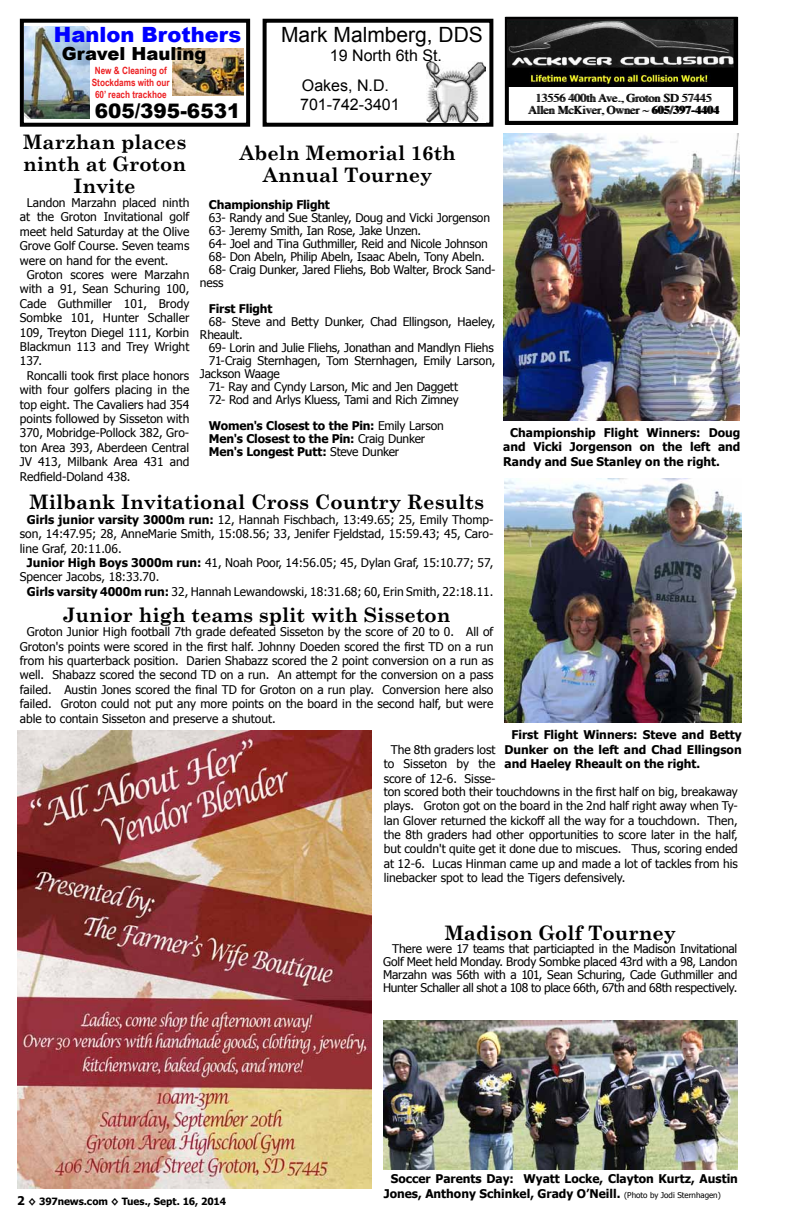
<style>
.page{position:relative;width:792px;height:1224px;background:#fff}
.page>*{position:absolute;margin:0;border:0;box-sizing:border-box;transform-origin:0 0}
.t1{font:21px "Arial";color:#000}
.t2{font:900 21px "Arial";color:#00f}
.t3{font:700 20px/22px "Century Schoolbook";color:#000;text-align:center}
.t4{font:900 20px "Arial";color:#000}
.t5{font:900 18px "Arial";color:#000}
.t6{font:16px/29.9px "Arial";color:#000}
.t7{font:12px/14.4px "Tahoma";color:#000;text-align:justify}
.t8{font:700 12px/14.4px "Tahoma";color:#000}
.t9{font:12px/12px "Times";color:#000;text-align:center}
.t10{font:700 10px/12px "Arial Narrow";color:#ed2124;text-align:center}
.t11{font:700 10px "Tahoma";letter-spacing:-.005em;color:#000}
.s1{font-weight:700}
.s2{font-weight:400}
.s3{font-size:12px}
.s4{font-weight:400;font-size:8px}
</style>
<div class="page">
<div style="left:20px;top:19px;width:230px;height:108px;border:4px solid #000"></div>
<img style="left:25px;top:26px;width:64px;height:93px">
<img style="left:173px;top:48px;width:71px;height:48px">
<div style="left:263px;top:19px;width:230px;height:108px;border:4px solid #000"></div>
<img style="left:426px;top:62px;width:60px;height:60px">
<div style="left:505px;top:17px;width:232px;height:108px;border:4px solid #000"></div>
<img style="left:507px;top:19px;width:227px;height:68px">
<img style="left:503px;top:134px;width:237px;height:287px">
<img style="left:504px;top:478px;width:238px;height:245px">
<img style="left:384px;top:1020px;width:354px;height:150px">
<img style="left:17px;top:730px;width:354px;height:458px">
<h1 class="t1" style="left:281px;top:21px;width:203px">Mark Malmberg, DDS</h1>
<h3 class="t6" style="left:302px;top:41px;width:141px;text-indent:28px">19 North 6th St.<br>Oakes, N.D.</h3>
<h3 class="t6" style="left:300px;top:90px;width:101px">701-742-3401</h3>
<p class="t9" style="left:528px;top:91px;width:192px">13556 400th Ave., Groton SD 57445<br>Allen McKiver, Owner ~ <span class="s1">605/397-4404</span></p>
<h2 class="t3" style="left:239px;top:141px;width:218px">Abeln Memorial 16th<br>Annual Tourney</h2>
<p class="t8" style="left:209px;top:197px;width:122px">Championship Flight</p>
<p class="t7" style="left:209px;top:210px;width:283px">63- Randy and Sue Stanley, Doug and Vicki Jorgenson</p>
<p class="t7" style="left:209px;top:223px;width:214px">63- Jeremy Smith, Ian Rose, Jake Unzen.</p>
<p class="t7" style="left:209px;top:236px;width:280px">64- Joel and Tina Guthmiller, Reid and Nicole Johnson</p>
<p class="t7" style="left:209px;top:249px;width:277px">68- Don Abeln, Philip Abeln, Isaac Abeln, Tony Abeln.</p>
<p class="t7" style="left:209px;top:262px;width:288px">68- Craig Dunker, Jared Fliehs, Bob Walter, Brock Sand-</p>
<p class="t7" style="left:200px;top:275px;width:25px">ness</p>
<p class="t8" style="left:209px;top:301px;width:65px">First Flight</p>
<p class="t7" style="left:200px;top:315px;width:297px;line-height:13px;text-indent:9px">68- Steve and Betty Dunker, Chad Ellingson, Haeley,<br>Rheault.</p>
<p class="t7" style="left:209px;top:340px;width:286px">69- Lorin and Julie Fliehs, Jonathan and Mandlyn Fliehs</p>
<p class="t7" style="left:209px;top:353px;width:288px">71-Craig Sternhagen, Tom Sternhagen, Emily Larson,</p>
<p class="t7" style="left:200px;top:366px;width:81px">Jackson Waage</p>
<p class="t7" style="left:209px;top:379px;width:251px">71- Ray and Cyndy Larson, Mic and Jen Daggett</p>
<p class="t7" style="left:209px;top:392px;width:251px">72- Rod and Arlys Kluess, Tami and Rich Zimney</p>
<p class="t8" style="left:209px;top:418px;width:236px;line-height:13px">Women's Closest to the Pin: <span class="s2">Emily Larson<br></span>Men's Closest to the Pin: <span class="s2">Craig Dunker<br></span>Men's Longest Putt: <span class="s2">Steve Dunker</span></p>
<p class="t8" style="left:503px;top:425px;width:239px;text-align:justify;text-indent:7px">Championship Flight Winners: Doug and Vicki Jorgenson on the left and Randy and Sue Stanley on the right.</p>
<h1 class="t2" style="left:54px;top:19px;width:189px">Hanlon Brothers</h1>
<h3 class="t5" style="left:62px;top:41px;width:146px">Gravel Hauling</h3>
<p class="t10" style="left:92px;top:64px;width:79px">New &amp; Cleaning of<br>Stockdams with our<br>60’ reach trackhoe</p>
<h2 class="t4" style="left:95px;top:96px;width:147px">605/395-6531</h2>
<h2 class="t3" style="left:23px;top:130px;width:165px">Marzhan places ninth at Groton<br>Invite</h2>
<p class="t7" style="left:27px;top:195px;width:164px">Landon Marzahn placed ninth</p>
<p class="t7" style="left:20px;top:209px;width:171px">at the Groton Invitational golf</p>
<p class="t7" style="left:20px;top:224px;width:171px">meet held Saturday at the Olive</p>
<p class="t7" style="left:20px;top:238px;width:171px">Grove Golf Course. Seven teams</p>
<p class="t7" style="left:20px;top:252px;width:150px">were on hand for the event.</p>
<p class="t7" style="left:27px;top:267px;width:164px">Groton scores were Marzahn</p>
<p class="t7" style="left:20px;top:281px;width:171px">with a 91, Sean Schuring 100,</p>
<p class="t7" style="left:20px;top:296px;width:171px">Cade Guthmiller 101, Brody</p>
<p class="t7" style="left:20px;top:310px;width:171px">Sombke 101, Hunter Schaller</p>
<p class="t7" style="left:20px;top:324px;width:171px">109, Treyton Diegel 111, Korbin</p>
<p class="t7" style="left:20px;top:339px;width:171px">Blackmun 113 and Trey Wright</p>
<p class="t7" style="left:20px;top:353px;width:24px">137.</p>
<p class="t7" style="left:27px;top:368px;width:164px">Roncalli took first place honors</p>
<p class="t7" style="left:20px;top:382px;width:171px">with four golfers placing in the</p>
<p class="t7" style="left:20px;top:396px;width:171px">top eight. The Cavaliers had 354</p>
<p class="t7" style="left:20px;top:411px;width:171px">points followed by Sisseton with</p>
<p class="t7" style="left:20px;top:425px;width:171px">370, Mobridge-Pollock 382, Gro-</p>
<p class="t7" style="left:20px;top:440px;width:171px">ton Area 393, Aberdeen Central</p>
<p class="t7" style="left:20px;top:454px;width:171px">JV 413, Milbank Area 431 and</p>
<p class="t7" style="left:20px;top:468px;width:112px">Redfield-Doland 438.</p>
<h2 class="t3" style="left:29px;top:491px;width:456px">Milbank Invitational Cross Country Results</h2>
<p class="t7" style="left:27px;top:512px;width:468px"><span class="s1">Girls junior varsity 3000m run:</span> 12, Hannah Fischbach, 13:49.65; 25, Emily Thomp-</p>
<p class="t7" style="left:20px;top:526px;width:475px">son, 14:47.95; 28, AnneMarie Smith, 15:08.56; 33, Jenifer Fjeldstad, 15:59.43; 45, Caro-</p>
<p class="t7" style="left:20px;top:541px;width:103px">line Graf, 20:11.06.</p>
<p class="t7" style="left:27px;top:555px;width:468px"><span class="s1">Junior High Boys 3000m run:</span> 41, Noah Poor, 14:56.05; 45, Dylan Graf, 15:10.77; 57,</p>
<p class="t7" style="left:20px;top:569px;width:141px">Spencer Jacobs, 18:33.70.</p>
<p class="t7" style="left:27px;top:584px;width:468px"><span class="s1">Girls varsity 4000m run:</span> 32, Hannah Lewandowski, 18:31.68; 60, Erin Smith, 22:18.11.</p>
<h2 class="t3" style="left:63px;top:603px;width:389px">Junior high teams split with Sisseton</h2>
<p class="t7" style="left:20px;top:624px;width:475px;text-indent:7px">Groton Junior High football 7th grade defeated Sisseton by the score of 20 to 0. All of Groton's points were scored in the first half. Johnny Doeden scored the first TD on a run from his quarterback position. Darien Shabazz scored the 2 point conversion on a run as well. Shabazz scored the second TD on a run. An attempt for the conversion on a pass failed. Austin Jones scored the final TD for Groton on a run play. Conversion here also failed. Groton could not put any more points on the board in the second half, but were able to contain Sisseton and preserve a shutout.</p>
<p class="t7" style="left:384px;top:742px;width:113px;text-align:center">The 8th graders lost to Sisseton by the score of 12-6. Sisse-</p>
<p class="t7" style="left:384px;top:784px;width:356px">ton scored both their touchdowns in the first half on big, breakaway plays. Groton got on the board in the 2nd half right away when Ty&shy;lan Glover returned the kickoff all the way for a touchdown. Then, the 8th graders had other opportunities to score later in the half, but couldn't quite get it done due to miscues. Thus, scoring ended at 12-6. Lucas Hinman came up and made a lot of tackles from his linebacker spot to lead the Tigers defensively.</p>
<p class="t8" style="left:504px;top:727px;width:239px;text-align:justify;text-indent:7px">First Flight Winners: Steve and Betty Dunker on the left and Chad Ellingson and Haeley Rheault on the right.</p>
<p class="t11" style="left:17px;top:1194px;width:211px"><span class="s3">2</span> ◊ 397news.com ◊ Tues., Sept. 16, 2014</p>
<h2 class="t3" style="left:444px;top:921px;width:233px">Madison Golf Tourney</h2>
<p class="t7" style="left:383px;top:941px;width:356px;line-height:13px;text-indent:9px">There were 17 teams that particiapted in the Madison Invitational Golf Meet held Monday. Brody Sombke placed 43rd with a 98, Landon Marzahn was 56th with a 101, Sean Schuring, Cade Guthmiller and Hunter Schaller all shot a 108 to place 66th, 67th and 68th respectively.</p>
<p class="t8" style="left:384px;top:1171px;width:356px;text-indent:7px">Soccer Parents Day: Wyatt Locke, Clayton Kurtz, Austin<br>Jones, Anthony Schinkel, Grady O’Neill. <span class="s4">(Photo by Jodi Sternhagen)</span></p>
</div>
